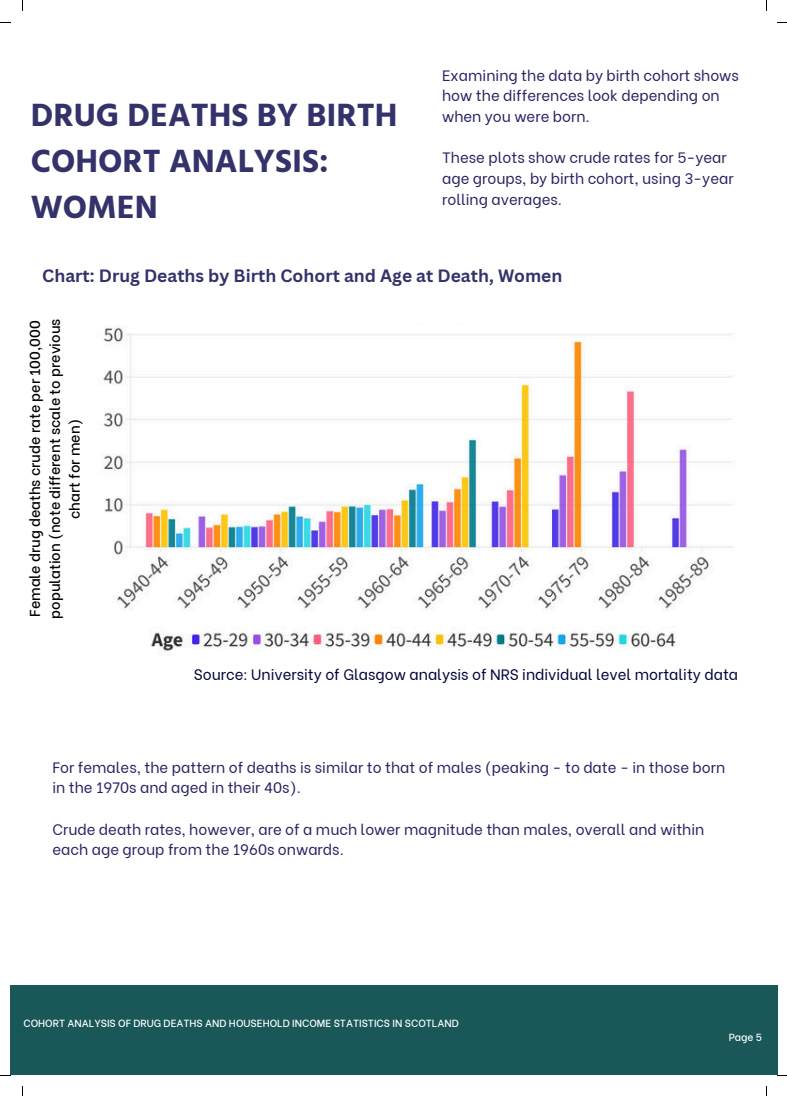
<style>
.page{position:relative;width:787px;height:1096px;background:#fff}
.page>*{position:absolute;margin:0;border:0;box-sizing:border-box;transform-origin:0 0}
.t1{font:700 33.12px/46.1px "Hind Siliguri";color:#33326b}
.t2{font:700 17.38px "Canva Sans";color:#33326b}
.t3{font:15px/20.6px "Be Vietnam";color:#262262}
.t4{font:15px "Be Vietnam";color:#01003b}
.t5{font:500 14.38px/19.8px "Be Vietnam";color:#000;text-align:center}
.t6{font:500 10.38px "Be Vietnam";color:#fff}
</style>
<div class="page">
<div style="left:10px;top:985px;width:767px;height:89px;background:#195759"></div>
<img style="left:103px;top:326px;width:629px;height:325px">
<h1 class="t1" style="left:31px;top:92px;width:368px">DRUG DEATHS BY BIRTH<br>COHORT ANALYSIS:<br>WOMEN</h1>
<p class="t3" style="left:442px;top:63px;width:298px">Examining the data by birth cohort shows how the differences look depending on when you were born.</p>
<p class="t3" style="left:442px;top:146px;width:293px">These plots show crude rates for 5-year age groups, by birth cohort, using 3-year rolling averages.</p>
<p class="t2" style="left:42px;top:265px;width:522px">Chart: Drug Deaths by Birth Cohort and Age at Death, Women</p>
<p class="t5" style="left:24px;top:618px;width:302px;rotate:-90deg">Female drug deaths crude rate per 100,000 population (note different scale to previous chart for men)</p>
<p class="t4" style="left:194px;top:661px;width:546px">Source: University of Glasgow analysis of NRS individual level mortality data</p>
<p class="t3" style="left:52px;top:755px;width:674px">For females, the pattern of deaths is similar to that of males (peaking - to date - in those born in the 1970s and aged in their 40s).</p>
<p class="t3" style="left:52px;top:817px;width:653px">Crude death rates, however, are of a much lower magnitude than males, overall and within each age group from the 1960s onwards.</p>
<p class="t6" style="left:23px;top:1014px;width:437px">COHORT ANALYSIS OF DRUG DEATHS AND HOUSEHOLD INCOME STATISTICS IN SCOTLAND</p>
<p class="t6" style="left:729px;top:1028px;width:35px">Page 5</p>
</div>
